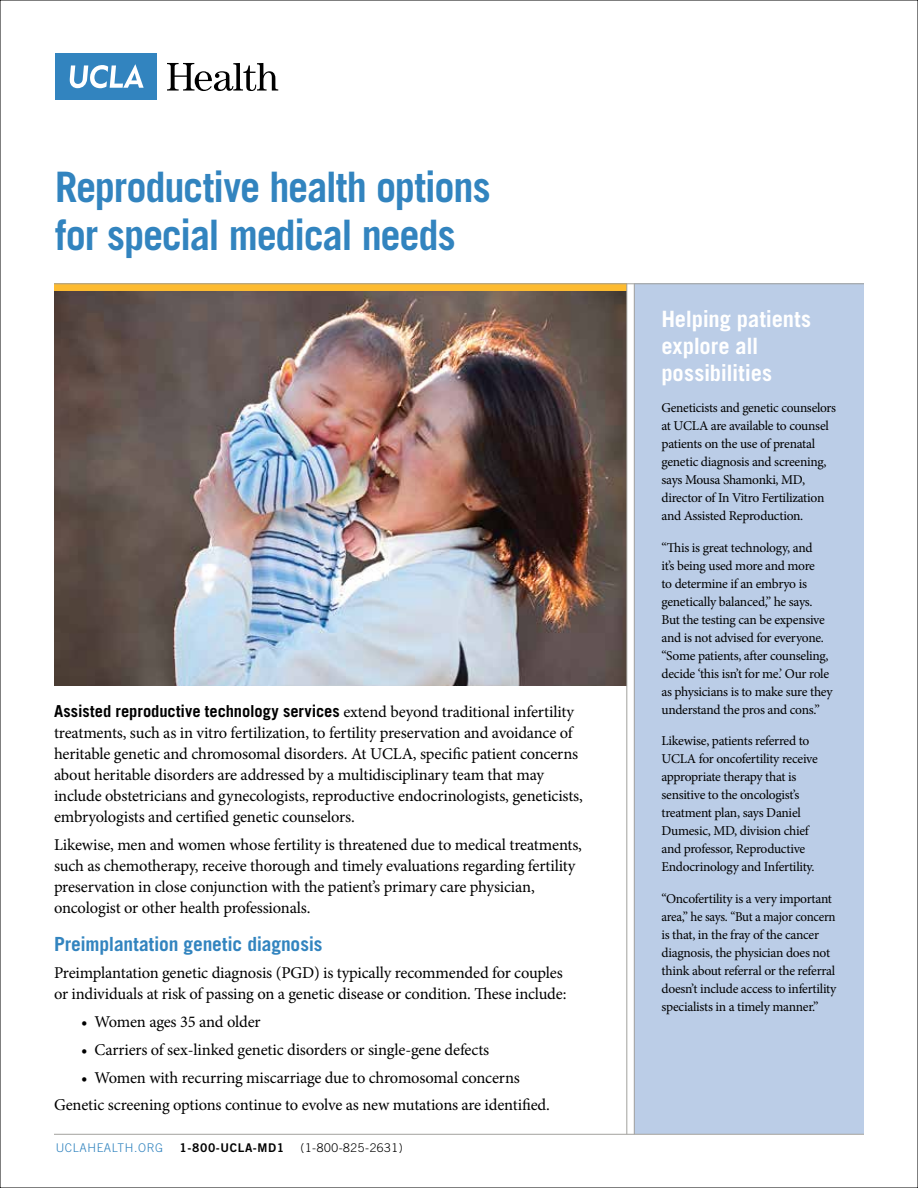
<style>
.page{position:relative;width:918px;height:1188px;background:#fff}
.page>*{position:absolute;margin:0;border:0;box-sizing:border-box;transform-origin:0 0}
.Headline{font:700 42px/48px "Trade Gothic";letter-spacing:-.03em;color:#3284bf;scale:.96 1}
.Sidebar_head{font:700 22.5px/27px "Trade Gothic";letter-spacing:-.01em;color:#fff}
.Blue_Subhead{font:700 19.5px "Trade Gothic";letter-spacing:-.01em;color:#3284bf}
.Body_copy{font:16.5px/21px "Minion Pro";letter-spacing:-.01em;color:#000}
.Sidebar_Copy{font:13.5px/18px "Minion Pro";letter-spacing:-.02em;color:#000}
.t1{font:300 12px "Trade Gothic";letter-spacing:.05em;color:#000}
.t2{font:300 12px "Trade Gothic";letter-spacing:.05em;color:#3284bf}
.t3{font:12px "Trade Gothic Bold Two";letter-spacing:.05em;color:#000}
.s1{font-family:"Trade Gothic";font-weight:700}
</style>
<div class="page">
<img style="left:54px;top:291px;width:573px;height:395px">
<div style="left:634px;top:284px;width:230px;height:850px;background:#bbcde7"></div>
<div style="left:54px;top:284px;width:573px;height:7px;background:#fdbb30"></div>
<hr style="left:627px;top:284px;width:1px;height:850px;background:#a2a19d">
<hr style="left:54px;top:284px;width:810px;height:1px;background:#a2a19d">
<hr style="left:54px;top:1134px;width:810px;height:1px;background:#a2a19d">
<hr style="left:634px;top:284px;width:1px;height:850px;background:#a2a19d">
<div style="left:55px;top:54px;width:101px;height:46px;background:#3284bf"></div>
<svg style="left:70px;top:64px;width:74px;height:24px"></svg>
<svg style="left:167px;top:63px;width:111px;height:28px"></svg>
<p class="Headline" style="left:55px;top:163px;width:455px">Reproductive health options for special medical needs</p>
<p class="Body_copy" style="left:54px;top:701px;width:530px"><span class="s1">Assisted reproductive technology services</span> extend beyond traditional infertility treatments, such as in vitro fertilization, to fertility preservation and avoidance of heritable genetic and chromosomal disorders. At UCLA, specific patient concerns about heritable disorders are addressed by a multidisciplinary team that may include obstetricians and gynecologists, reproductive endocrinologists, geneticists, embryologists and certified genetic counselors.</p>
<p class="Body_copy" style="left:54px;top:834px;width:530px">Likewise, men and women whose fertility is threatened due to medical treatments, such as chemotherapy, receive thorough and timely evaluations regarding fertility preservation in close conjunction with the patient’s primary care physician, oncologist or other health professionals.</p>
<p class="Blue_Subhead" style="left:54px;top:932px;width:270px">Preimplantation genetic diagnosis</p>
<p class="Body_copy" style="left:54px;top:963px;width:514px">Preimplantation genetic diagnosis (PGD) is typically recommended for couples or individuals at risk of passing on a genetic disease or condition. These include:</p>
<p class="Body_copy" style="left:81px;top:1012px;width:181px">• Women ages 35 and older</p>
<p class="Body_copy" style="left:81px;top:1039px;width:410px">• Carriers of sex-linked genetic disorders or single-gene defects</p>
<p class="Body_copy" style="left:81px;top:1067px;width:440px">• Women with recurring miscarriage due to chromosomal concerns</p>
<p class="Body_copy" style="left:54px;top:1095px;width:497px">Genetic screening options continue to evolve as new mutations are identified.</p>
<p class="t2" style="left:56px;top:1140px;width:109px">UCLAHEALTH.ORG</p>
<p class="t3" style="left:180px;top:1140px;width:106px">1-800-UCLA-MD1</p>
<p class="t1" style="left:300px;top:1140px;width:104px">(1-800-825-2631)</p>
<p class="Sidebar_head" style="left:662px;top:305px;width:151px">Helping patients explore all possibilities</p>
<p class="Sidebar_Copy" style="left:662px;top:399px;width:176px">Geneticists and genetic counselors at UCLA are available to counsel patients on the use of prenatal genetic diagnosis and screening, says Mousa Shamonki, MD, director of In Vitro Fertilization and Assisted Reproduction.</p>
<p class="Sidebar_Copy" style="left:662px;top:539px;width:173px">“This is great technology, and<br>it’s being used more and more<br>to determine if an embryo is genetically balanced,” he says.<br>But the testing can be expensive and is not advised for everyone. “Some patients, after counseling, decide ‘this isn’t for me.’ Our role as physicians is to make sure they understand the pros and cons.”</p>
<p class="Sidebar_Copy" style="left:662px;top:732px;width:158px">Likewise, patients referred to<br>UCLA for oncofertility receive appropriate therapy that is sensitive to the oncologist’s treatment plan, says Daniel<br>Dumesic, MD, division chief and professor, Reproductive<br>Endocrinology and Infertility.</p>
<p class="Sidebar_Copy" style="left:662px;top:890px;width:176px">“Oncofertility is a very important area,” he says. “But a major concern is that, in the fray of the cancer diagnosis, the physician does not think about referral or the referral doesn’t include access to infertility specialists in a timely manner.”</p>
</div>
